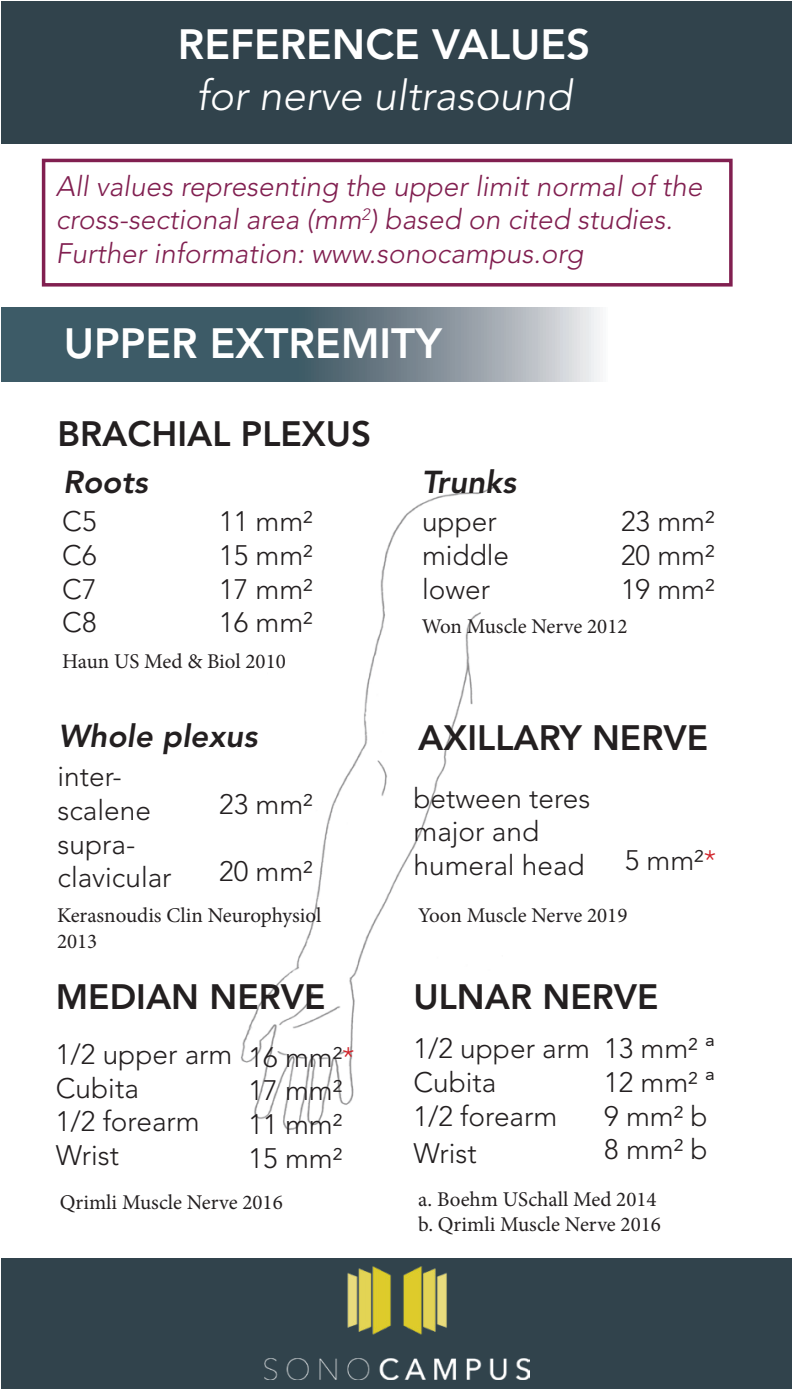
<style>
.page{position:relative;width:794px;height:1389px;background:#fff}
.page>*{position:absolute;margin:0;border:0;box-sizing:border-box;transform-origin:0 0}
.t1{font:800 42px "Avenir LT Std";color:#fff}
.t2{font:italic 300 42px "Avenir LT Std";color:#fff}
.t3{font:800 35px "Avenir LT Std";color:#231f20}
.t4{font:italic 800 31.5px "Avenir LT Std";color:#231f20}
.t5{font:300 28px/33.6px "Avenir LT Std";color:#231f20}
.t6{font:italic 300 28px/33.6px "Avenir LT Std";color:#811f50}
.t7{font:21px/25.2px "Minion Pro";color:#231f20}
.s1{color:#d1232a}
</style>
<div class="page">
<div style="left:2px;top:2px;width:790px;height:142px;background:#31434c"></div>
<img style="left:241px;top:486px;width:259px;height:644px">
<div style="left:2px;top:1258px;width:790px;height:131px;background:#31434c"></div>
<img style="left:264px;top:1266px;width:265px;height:114px">
<svg style="left:1px;top:308px;width:599px;height:73px;background:#667b85"></svg>
<div style="left:42px;top:159px;width:690px;height:128px;border:4px solid #811f50"></div>
<p class="t1" style="left:178px;top:20px;width:414px">REFERENCE VALUES</p>
<p class="t2" style="left:196px;top:70px;width:377px">for nerve ultrasound</p>
<p class="t6" style="left:56px;top:170px;width:648px">All values representing the upper limit normal of the cross-sectional area (mm<sup>2</sup>) based on cited studies.<br>Further information: www.sonocampus.org</p>
<p class="t1" style="left:64px;top:319px;width:380px">UPPER EXTREMITY</p>
<p class="t3" style="left:57px;top:414px;width:315px">BRACHIAL PLEXUS</p>
<p class="t4" style="left:63px;top:463px;width:86px">Roots</p>
<p class="t5" style="left:62px;top:505px;width:36px">C5</p>
<p class="t5" style="left:62px;top:539px;width:36px">C6</p>
<p class="t5" style="left:62px;top:572px;width:36px">C7</p>
<p class="t5" style="left:62px;top:606px;width:36px">C8</p>
<p class="t5" style="left:219px;top:505px;width:95px">11 mm2</p>
<p class="t5" style="left:219px;top:539px;width:95px">15 mm2</p>
<p class="t5" style="left:219px;top:572px;width:95px">17 mm2</p>
<p class="t5" style="left:219px;top:606px;width:95px">16 mm2</p>
<p class="t7" style="left:62px;top:649px;width:225px">Haun US Med &amp; Biol 2010</p>
<p class="t4" style="left:58px;top:717px;width:200px">Whole plexus</p>
<p class="t5" style="left:58px;top:760px;width:66px">inter-</p>
<p class="t5" style="left:58px;top:794px;width:95px">scalene</p>
<p class="t5" style="left:58px;top:827px;width:79px">supra-</p>
<p class="t5" style="left:58px;top:861px;width:116px">clavicular</p>
<p class="t5" style="left:219px;top:787px;width:95px">23 mm2</p>
<p class="t5" style="left:219px;top:854px;width:95px">20 mm2</p>
<p class="t7" style="left:57px;top:903px;width:266px">Kerasnoudis Clin Neurophysiol<br>2013</p>
<p class="t3" style="left:56px;top:976px;width:271px">MEDIAN NERVE</p>
<p class="t5" style="left:56px;top:1038px;width:178px">1/2 upper arm</p>
<p class="t5" style="left:56px;top:1071px;width:84px">Cubita</p>
<p class="t5" style="left:56px;top:1105px;width:145px">1/2 forearm</p>
<p class="t5" style="left:56px;top:1139px;width:65px">Wrist</p>
<p class="t5" style="left:249px;top:1040px;width:108px">16 mm2<span class="s1">*</span></p>
<p class="t5" style="left:249px;top:1074px;width:95px">17 mm2</p>
<p class="t5" style="left:249px;top:1108px;width:95px">11 mm2</p>
<p class="t5" style="left:249px;top:1141px;width:95px">15 mm2</p>
<p class="t7" style="left:60px;top:1190px;width:224px">Qrimli Muscle Nerve 2016</p>
<p class="t4" style="left:422px;top:463px;width:96px">Trunks</p>
<p class="t5" style="left:422px;top:505px;width:76px">upper</p>
<p class="t5" style="left:422px;top:539px;width:89px">middle</p>
<p class="t5" style="left:422px;top:572px;width:69px">lower</p>
<p class="t7" style="left:422px;top:613px;width:207px">Won Muscle Nerve 2012</p>
<p class="t5" style="left:621px;top:505px;width:95px">23 mm2</p>
<p class="t5" style="left:621px;top:539px;width:95px">20 mm2</p>
<p class="t5" style="left:621px;top:572px;width:95px">19 mm2</p>
<p class="t3" style="left:418px;top:717px;width:291px">AXILLARY NERVE</p>
<p class="t5" style="left:413px;top:782px;width:178px">between teres major and humeral head</p>
<p class="t5" style="left:624px;top:844px;width:93px">5 mm2<span class="s1">*</span></p>
<p class="t7" style="left:418px;top:903px;width:211px">Yoon Muscle Nerve 2019</p>
<p class="t3" style="left:413px;top:976px;width:247px">ULNAR NERVE</p>
<p class="t5" style="left:413px;top:1032px;width:178px">1/2 upper arm</p>
<p class="t5" style="left:413px;top:1066px;width:84px">Cubita</p>
<p class="t5" style="left:413px;top:1099px;width:145px">1/2 forearm</p>
<p class="t5" style="left:413px;top:1137px;width:65px">Wrist</p>
<p class="t5" style="left:604px;top:1032px;width:112px">13 mm2 a</p>
<p class="t5" style="left:604px;top:1066px;width:112px">12 mm2 a</p>
<p class="t5" style="left:604px;top:1099px;width:105px">9 mm2 b</p>
<p class="t5" style="left:604px;top:1133px;width:105px">8 mm2 b</p>
<p class="t7" style="left:418px;top:1187px;width:240px">a. Boehm USchall Med 2014</p>
<p class="t7" style="left:418px;top:1212px;width:244px">b. Qrimli Muscle Nerve 2016</p>
</div>
